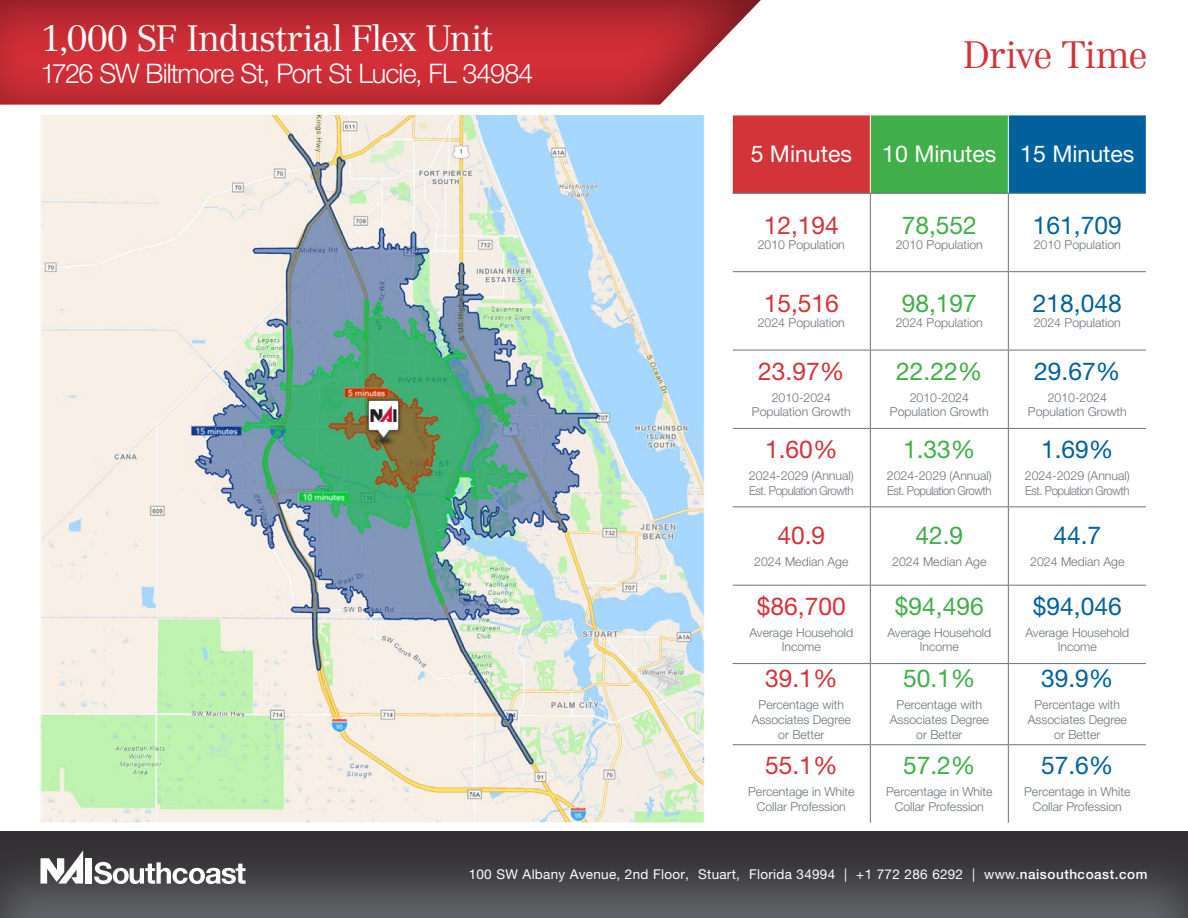
<style>
.page{position:relative;width:1188px;height:918px;background:#fff}
.page>*{position:absolute;margin:0;border:0;box-sizing:border-box;transform-origin:0 0}
.t1{font:300 37.5px "Centennial LT Std";letter-spacing:-.03em;color:#d23439}
.t2{font:300 36px "Centennial LT Std";letter-spacing:-.03em;color:#fff}
.t3{font:300 27px "Helvetica Neue LT Std";letter-spacing:-.035em;color:#fff}
.t4{font:24.6px "Helvetica Neue LT Std";color:#00619c}
.t5{font:24.6px "Helvetica Neue LT Std";color:#d23439}
.t6{font:24.6px "Helvetica Neue LT Std";color:#40ae49}
.t7{font:23.1px "Helvetica Neue LT Std";color:#fff}
.t8{font:13.5px "Helvetica Neue LT Std";letter-spacing:.02em;color:#fff}
.t9{font:300 12.3px/14.7px "Helvetica Neue LT Std";color:#697379;text-align:center}
.t10{font:300 12.3px/14.7px "Helvetica Neue LT Std";letter-spacing:-.04em;color:#697379}
.s1{font-weight:500}
</style>
<div class="page">
<div style="left:0;top:830px;width:1188px;height:88px;background:#231f20;opacity:.75"></div>
<div style="left:0;top:0;width:762px;height:106px;background:#231f20;opacity:.51"></div>
<div style="left:85px;top:858px;width:7px;height:26px;background:#fff"></div>
<svg style="left:40px;top:850px;width:43px;height:34px"></svg>
<svg style="left:94px;top:862px;width:152px;height:22px"></svg>
<img style="left:43px;top:116px;width:660px;height:705px">
<div style="left:732px;top:115px;width:138px;height:78px;background:#d23439"></div>
<div style="left:870px;top:115px;width:138px;height:78px;background:#40ae49"></div>
<div style="left:1008px;top:115px;width:138px;height:78px;background:#00619c"></div>
<svg style="left:733px;top:194px;width:413px;height:629px"></svg>
<hr style="left:732px;top:115px;width:138px;height:1px;background:#fff">
<hr style="left:732px;top:115px;width:1px;height:78px;background:#fff">
<hr style="left:870px;top:115px;width:138px;height:1px;background:#fff">
<hr style="left:870px;top:115px;width:1px;height:78px;background:#fff">
<hr style="left:1008px;top:115px;width:139px;height:1px;background:#fff">
<hr style="left:1008px;top:115px;width:1px;height:78px;background:#fff">
<hr style="left:733px;top:193px;width:137px;height:1px;background:#697379">
<hr style="left:870px;top:193px;width:138px;height:1px;background:#697379">
<hr style="left:870px;top:194px;width:1px;height:77px;background:#697379">
<hr style="left:1008px;top:193px;width:138px;height:1px;background:#697379">
<hr style="left:1008px;top:194px;width:1px;height:77px;background:#697379">
<hr style="left:733px;top:271px;width:137px;height:1px;background:#697379">
<hr style="left:870px;top:271px;width:138px;height:1px;background:#697379">
<hr style="left:870px;top:272px;width:1px;height:78px;background:#697379">
<hr style="left:1008px;top:271px;width:138px;height:1px;background:#697379">
<hr style="left:1008px;top:272px;width:1px;height:78px;background:#697379">
<hr style="left:733px;top:350px;width:137px;height:1px;background:#697379">
<hr style="left:870px;top:350px;width:138px;height:1px;background:#697379">
<hr style="left:870px;top:350px;width:1px;height:78px;background:#697379">
<hr style="left:1008px;top:350px;width:138px;height:1px;background:#697379">
<hr style="left:1008px;top:350px;width:1px;height:78px;background:#697379">
<hr style="left:733px;top:428px;width:137px;height:1px;background:#697379">
<hr style="left:870px;top:428px;width:138px;height:1px;background:#697379">
<hr style="left:870px;top:429px;width:1px;height:77px;background:#697379">
<hr style="left:1008px;top:428px;width:138px;height:1px;background:#697379">
<hr style="left:1008px;top:429px;width:1px;height:77px;background:#697379">
<hr style="left:733px;top:506px;width:137px;height:1px;background:#697379">
<hr style="left:870px;top:506px;width:138px;height:1px;background:#697379">
<hr style="left:870px;top:507px;width:1px;height:78px;background:#697379">
<hr style="left:1008px;top:506px;width:138px;height:1px;background:#697379">
<hr style="left:1008px;top:507px;width:1px;height:78px;background:#697379">
<hr style="left:733px;top:585px;width:137px;height:1px;background:#697379">
<hr style="left:870px;top:585px;width:138px;height:1px;background:#697379">
<hr style="left:870px;top:586px;width:1px;height:77px;background:#697379">
<hr style="left:1008px;top:585px;width:138px;height:1px;background:#697379">
<hr style="left:1008px;top:586px;width:1px;height:77px;background:#697379">
<hr style="left:733px;top:663px;width:137px;height:1px;background:#697379">
<hr style="left:870px;top:663px;width:138px;height:1px;background:#697379">
<hr style="left:870px;top:664px;width:1px;height:80px;background:#697379">
<hr style="left:1008px;top:663px;width:138px;height:1px;background:#697379">
<hr style="left:1008px;top:664px;width:1px;height:80px;background:#697379">
<hr style="left:733px;top:744px;width:137px;height:1px;background:#697379">
<hr style="left:870px;top:744px;width:138px;height:1px;background:#697379">
<hr style="left:870px;top:745px;width:1px;height:78px;background:#697379">
<hr style="left:1008px;top:744px;width:138px;height:1px;background:#697379">
<hr style="left:1008px;top:745px;width:1px;height:78px;background:#697379">
<img style="left:365px;top:398px;width:37px;height:47px">
<p class="t2" style="left:40px;top:17px;width:454px">1,000 SF Industrial Flex Unit</p>
<p class="t3" style="left:40px;top:57px;width:495px">1726 SW Biltmore St, Port St Lucie, FL 34984</p>
<p class="t1" style="left:963px;top:33px;width:186px">Drive Time</p>
<p class="t7" style="left:751px;top:140px;width:103px">5 Minutes</p>
<p class="t7" style="left:882px;top:140px;width:116px">10 Minutes</p>
<p class="t7" style="left:1020px;top:140px;width:116px">15 Minutes</p>
<p class="t5" style="left:764px;top:210px;width:77px">12,194</p>
<p class="t9" style="left:758px;top:237px;width:89px">2010 Population</p>
<p class="t5" style="left:764px;top:289px;width:77px">15,516</p>
<p class="t9" style="left:758px;top:315px;width:89px">2024 Population</p>
<p class="t5" style="left:758px;top:356px;width:88px">23.97%</p>
<p class="t9" style="left:752px;top:390px;width:100px">2010-2024<br>Population Growth</p>
<p class="t5" style="left:765px;top:435px;width:74px">1.60%</p>
<p class="t10" style="left:749px;top:468px;width:106px">2024-2029 (Annual)<br>Est. Population Growth</p>
<p class="t5" style="left:777px;top:521px;width:49px">40.9</p>
<p class="t9" style="left:754px;top:554px;width:96px">2024 Median Age</p>
<p class="t5" style="left:757px;top:592px;width:90px">$86,700</p>
<p class="t9" style="left:749px;top:625px;width:105px">Average Household<br>Income</p>
<p class="t5" style="left:765px;top:664px;width:74px">39.1%</p>
<p class="t9" style="left:752px;top:697px;width:100px">Percentage with<br>Associates Degree or Better</p>
<p class="t5" style="left:765px;top:751px;width:74px">55.1%</p>
<p class="t9" style="left:748px;top:784px;width:108px">Percentage in White<br>Collar Profession</p>
<p class="t6" style="left:902px;top:210px;width:77px">78,552</p>
<p class="t9" style="left:896px;top:237px;width:89px">2010 Population</p>
<p class="t6" style="left:902px;top:289px;width:77px">98,197</p>
<p class="t9" style="left:896px;top:315px;width:89px">2024 Population</p>
<p class="t6" style="left:896px;top:356px;width:88px">22.22%</p>
<p class="t9" style="left:890px;top:390px;width:100px">2010-2024<br>Population Growth</p>
<p class="t6" style="left:903px;top:435px;width:74px">1.33%</p>
<p class="t10" style="left:887px;top:468px;width:106px">2024-2029 (Annual)<br>Est. Population Growth</p>
<p class="t6" style="left:915px;top:521px;width:49px">42.9</p>
<p class="t9" style="left:892px;top:554px;width:96px">2024 Median Age</p>
<p class="t6" style="left:895px;top:592px;width:90px">$94,496</p>
<p class="t9" style="left:887px;top:625px;width:105px">Average Household<br>Income</p>
<p class="t6" style="left:903px;top:664px;width:74px">50.1%</p>
<p class="t9" style="left:890px;top:697px;width:100px">Percentage with<br>Associates Degree or Better</p>
<p class="t6" style="left:903px;top:751px;width:74px">57.2%</p>
<p class="t9" style="left:886px;top:784px;width:108px">Percentage in White<br>Collar Profession</p>
<p class="t4" style="left:1033px;top:210px;width:90px">161,709</p>
<p class="t9" style="left:1034px;top:237px;width:89px">2010 Population</p>
<p class="t4" style="left:1033px;top:289px;width:90px">218,048</p>
<p class="t9" style="left:1034px;top:315px;width:89px">2024 Population</p>
<p class="t4" style="left:1034px;top:356px;width:88px">29.67%</p>
<p class="t9" style="left:1028px;top:390px;width:100px">2010-2024<br>Population Growth</p>
<p class="t4" style="left:1041px;top:435px;width:74px">1.69%</p>
<p class="t10" style="left:1025px;top:468px;width:106px">2024-2029 (Annual)<br>Est. Population Growth</p>
<p class="t4" style="left:1053px;top:521px;width:49px">44.7</p>
<p class="t9" style="left:1030px;top:554px;width:96px">2024 Median Age</p>
<p class="t4" style="left:1033px;top:592px;width:90px">$94,046</p>
<p class="t9" style="left:1025px;top:625px;width:105px">Average Household<br>Income</p>
<p class="t4" style="left:1041px;top:664px;width:74px">39.9%</p>
<p class="t9" style="left:1028px;top:697px;width:100px">Percentage with<br>Associates Degree or Better</p>
<p class="t4" style="left:1041px;top:751px;width:74px">57.6%</p>
<p class="t9" style="left:1024px;top:784px;width:108px">Percentage in White<br>Collar Profession</p>
<p class="t8" style="left:469px;top:866px;width:680px">100 SW Albany Avenue, 2nd Floor, Stuart, Florida 34994 | +1 772 286 6292 | www.<span class="s1">naisouthcoast.com</span></p>
</div>
